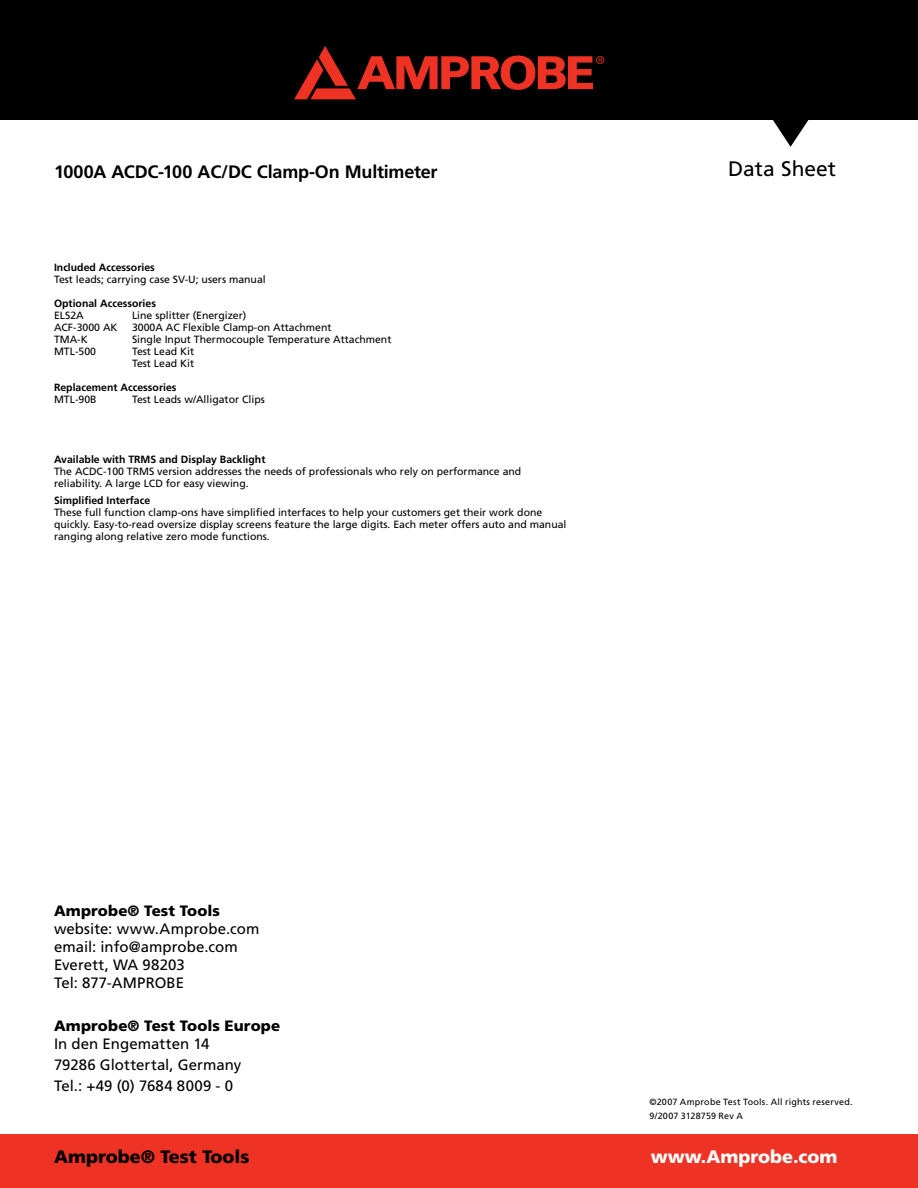
<style>
.page{position:relative;width:918px;height:1188px;background:#fff}
.page>*{position:absolute;margin:0;border:0;box-sizing:border-box;transform-origin:0 0}
.t1{font:21px "Frutiger";color:#000}
.t2{font:700 18px "Frutiger";letter-spacing:-.01em;color:#000}
.t3{font:900 18px "Frutiger";color:#000}
.t4{font:900 18px "Frutiger";color:#fff}
.t5{font:15px/18px "Frutiger";letter-spacing:.005em;color:#000}
.t6{font:900 15px "Frutiger";letter-spacing:.005em;color:#000}
.t7{font:10.5px/12px "Frutiger";color:#000}
.t8{font:700 10.5px "Frutiger";color:#000}
.t9{font:9px/14.1px "Frutiger";letter-spacing:.02em;color:#000}
</style>
<div class="page">
<div style="left:0;top:0;width:918px;height:120px;background:#000"></div>
<div style="left:0;top:1134px;width:918px;height:54px;background:#ee3224"></div>
<svg style="left:294px;top:46px;width:310px;height:53px"></svg>
<svg style="left:773px;top:120px;width:36px;height:27px"></svg>
<h2 class="t2" style="left:54px;top:161px;width:385px">1000A ACDC-100 AC/DC Clamp-On Multimeter</h2>
<p class="t8" style="left:54px;top:262px;width:102px">Included Accessories</p>
<p class="t7" style="left:54px;top:274px;width:213px">Test leads; carrying case SV-U; users manual</p>
<p class="t8" style="left:54px;top:298px;width:104px">Optional Accessories</p>
<p class="t7" style="left:54px;top:310px;width:31px">ELS2A</p>
<p class="t7" style="left:132px;top:310px;width:116px">Line splitter (Energizer)</p>
<p class="t7" style="left:54px;top:322px;width:65px">ACF-3000 AK</p>
<p class="t7" style="left:132px;top:322px;width:201px">3000A AC Flexible Clamp-on Attachment</p>
<p class="t7" style="left:54px;top:334px;width:35px">TMA-K</p>
<p class="t7" style="left:132px;top:334px;width:261px">Single Input Thermocouple Temperature Attachment</p>
<p class="t7" style="left:54px;top:346px;width:44px">MTL-500</p>
<p class="t7" style="left:132px;top:346px;width:64px">Test Lead Kit<br>Test Lead Kit</p>
<p class="t8" style="left:54px;top:382px;width:124px">Replacement Accessories</p>
<p class="t7" style="left:54px;top:394px;width:44px">MTL-90B</p>
<p class="t7" style="left:132px;top:394px;width:134px">Test Leads w/Alligator Clips</p>
<p class="t8" style="left:54px;top:453px;width:213px">Available with TRMS and Display Backlight</p>
<p class="t7" style="left:54px;top:466px;width:469px">The ACDC-100 TRMS version addresses the needs of professionals who rely on performance and reliability. A large LCD for easy viewing.</p>
<p class="t8" style="left:54px;top:494px;width:98px">Simplified Interface</p>
<p class="t7" style="left:54px;top:506px;width:514px">These full function clamp-ons have simplified interfaces to help your customers get their work done quickly. Easy-to-read oversize display screens feature the large digits. Each meter offers auto and manual ranging along relative zero mode functions.</p>
<h1 class="t1" style="left:728px;top:156px;width:109px">Data Sheet</h1>
<h3 class="t6" style="left:54px;top:902px;width:167px">Amprobe® Test Tools</h3>
<h3 class="t5" style="left:54px;top:920px;width:207px">website: www.Amprobe.com email: info@amprobe.com<br>Everett, WA 98203<br>Tel: 877-AMPROBE</h3>
<h3 class="t6" style="left:54px;top:1017px;width:228px">Amprobe® Test Tools Europe</h3>
<h3 class="t5" style="left:54px;top:1033px;width:189px;line-height:21.3px">In den Engematten 14<br>79286 Glottertal, Germany<br>Tel.: +49 (0) 7684 8009 - 0</h3>
<p class="t9" style="left:650px;top:1095px;width:205px">©2007 Amprobe Test Tools. All rights reserved.<br>9/2007 3128759 Rev A</p>
<h2 class="t3" style="left:54px;top:1146px;width:197px">Amprobe® Test Tools</h2>
<h2 class="t4" style="left:650px;top:1146px;width:188px">www.Amprobe.com</h2>
</div>
